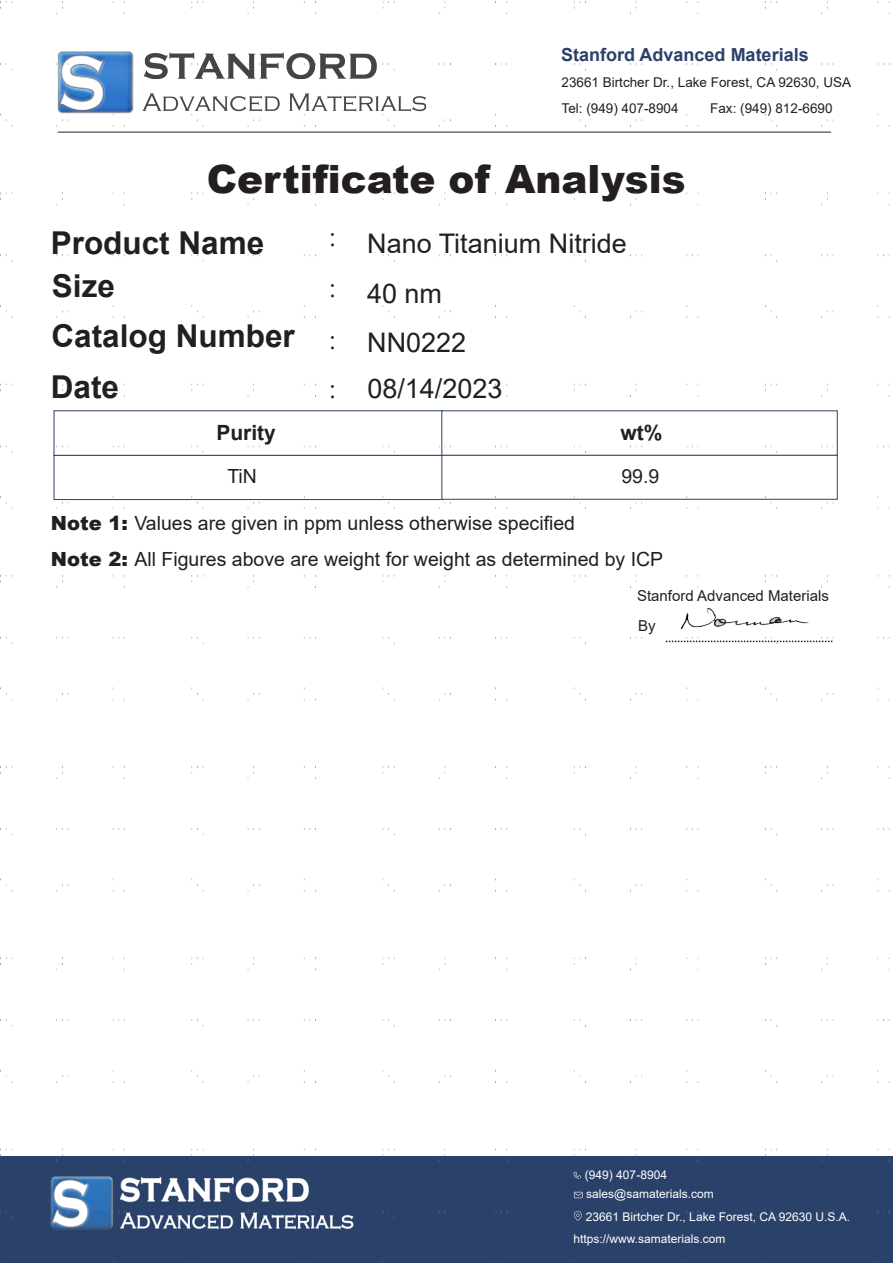
<style>
.page{position:relative;width:893px;height:1263px;background:#fff}
.page>*{position:absolute;margin:0;border:0;box-sizing:border-box;transform-origin:0 0}
.t1{font:900 39px "Arial";color:#231f20}
.t2{font:700 31.5px "Arial";color:#231f20}
.t3{font:300 31.5px/50.4px "Adobe Song Std";color:#231f20;text-align:justify}
.t4{font:27px "Arial";color:#231f20}
.t5{font:700 21px "Arial";color:#231f20}
.t6{font:19.5px/35.7px "Arial";color:#231f20}
.t7{font:700 18px "Arial";color:#2a4169}
.t8{font:15px/30.5px "Arial";color:#231f20}
.t9{font:13.5px/25.5px "Arial";color:#231f20}
.t10{font:12px/19.5px "Arial";color:#fff}
.s1{font-weight:900}
</style>
<div class="page">
<div style="left:0;top:1156px;width:893px;height:107px;background:#2a4169"></div>
<img style="left:0;top:1px;width:890px;height:1260px">
<p class="t7" style="left:561px;top:42px;width:249px">Stanford Advanced Materials</p>
<p class="t9" style="left:561px;top:70px;width:291px">23661 Birtcher Dr., Lake Forest, CA 92630, USA<br>Tel: (949) 407-8904</p>
<p class="t9" style="left:710px;top:95px;width:124px">Fax: (949) 812-6690</p>
<h1 class="t1" style="left:207px;top:151px;width:480px">Certificate of Analysis</h1>
<h2 class="t2" style="left:51px;top:221px;width:215px">Product Name</h2>
<h3 class="t4" style="left:329px;top:225px;width:299px"><sup>:</sup> Nano Titanium Nitride</h3>
<h2 class="t3" style="left:329px;top:262px;width:9px">: : :</h2>
<h2 class="t2" style="left:52px;top:264px;width:65px">Size</h2>
<h3 class="t4" style="left:367px;top:275px;width:77px">40 nm</h3>
<h2 class="t2" style="left:52px;top:313px;width:245px">Catalog Number</h2>
<h3 class="t4" style="left:367px;top:324px;width:101px">NN0222</h3>
<h2 class="t2" style="left:51px;top:365px;width:70px">Date</h2>
<h3 class="t4" style="left:367px;top:370px;width:137px">08/14/2023</h3>
<p class="t5" style="left:216px;top:418px;width:61px">Purity</p>
<p class="t5" style="left:620px;top:418px;width:44px">wt%</p>
<p class="t6" style="left:227px;top:458px;width:31px">TiN</p>
<p class="t6" style="left:621px;top:459px;width:39px">99.9</p>
<p class="t6" style="left:51px;top:505px;width:614px"><span class="s1">Note 1:</span> Values are given in ppm unless otherwise specified<br><span class="s1">Note 2:</span> All Figures above are weight for weight as determined by ICP</p>
<p class="t8" style="left:637px;top:580px;width:193px">Stanford Advanced Materials<br>By</p>
<p class="t10" style="left:585px;top:1165px;width:130px">(949) 407-8904 sales@samaterials.com</p>
<p class="t10" style="left:586px;top:1207px;width:266px">23661 Birtcher Dr., Lake Forest, CA 92630 U.S.A.</p>
<p class="t10" style="left:573px;top:1228px;width:154px">https://www.samaterials.com</p>
</div>
